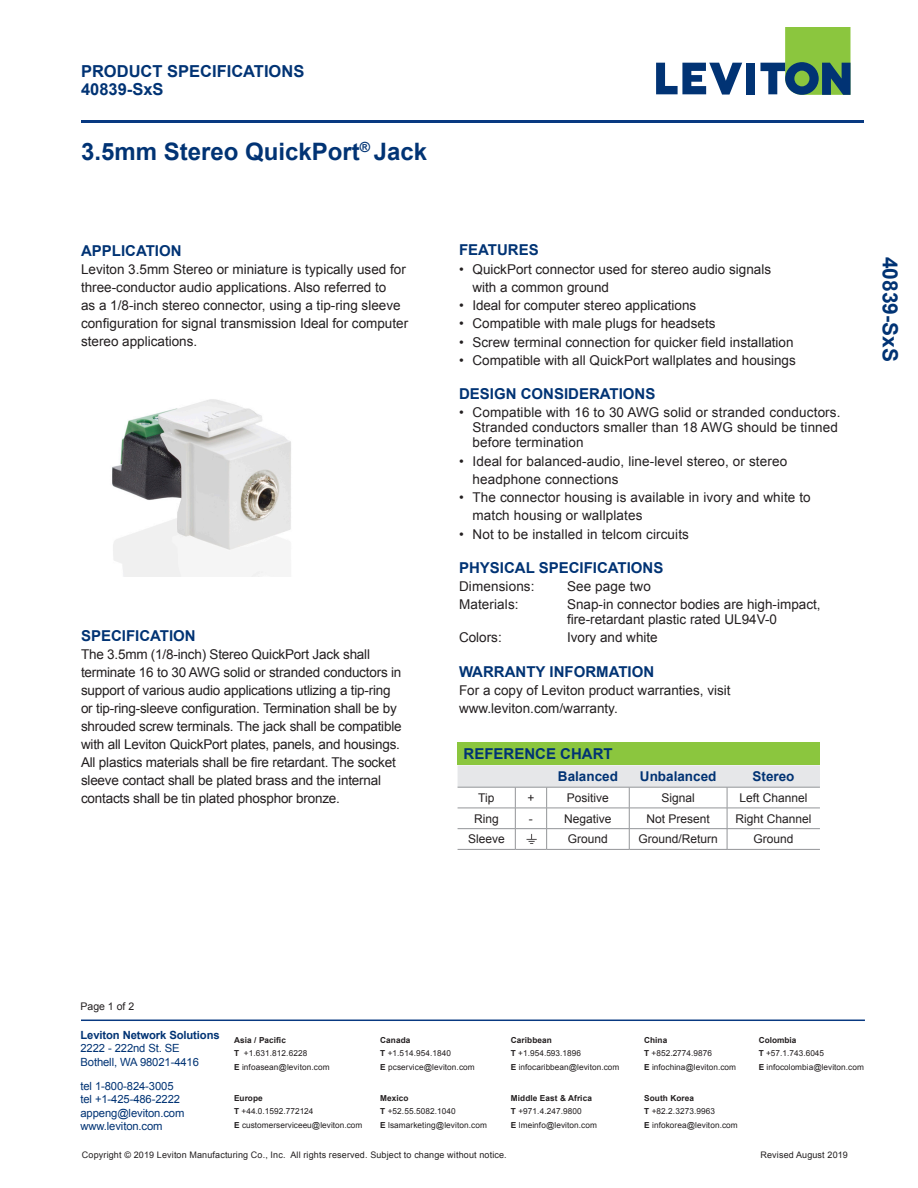
<style>
.page{position:relative;width:918px;height:1188px;background:#fff}
.page>*{position:absolute;margin:0;border:0;box-sizing:border-box;transform-origin:0 0}
.t1{font:700 24px "Arial";color:#013374}
.t2{font:700 21px "Arial";color:#013374}
.t3{font:700 16.5px "Arial";color:#013374}
.Subheads{font:700 15px "Arial";color:#013374}
.Bulletted{font:700 15px "Arial";color:#013374}
.Bulletted-2{font:13.5px/18px "Arial";color:#231f20}
.Body{font:13.5px "Arial";color:#231f20}
.Bulletted-3{font:700 13.5px "Arial";color:#013374}
.Bulletted-4{font:12px "Arial";color:#231f20}
.t4{font:11.25px/13.5px "Arial";letter-spacing:-.01em;color:#013374}
.t5{font:10.5px "Arial";color:#231f20}
.t6{font:9px "Arial";letter-spacing:.015em;color:#231f20}
.t7{font:8.25px/13.5px "Arial";letter-spacing:.01em;color:#231f20}
.t8{font:700 8.25px "Arial";letter-spacing:.005em;color:#231f20}
.s1{font-weight:700}
</style>
<div class="page">
<svg style="left:656px;top:63px;width:86px;height:32px"></svg>
<div style="left:746px;top:63px;width:9px;height:31px;background:#013374"></div>
<svg style="left:760px;top:27px;width:90px;height:68px"></svg>
<hr style="left:81px;top:120px;width:783px;height:3px;background:#083981">
<hr style="left:81px;top:1020px;width:784px;height:1px;background:#083981">
<div style="left:458px;top:742px;width:362px;height:23px;background:#8bc63e"></div>
<svg style="left:458px;top:765px;width:362px;height:84px"></svg>
<hr style="left:458px;top:849px;width:57px;height:1px;background:#939598">
<hr style="left:515px;top:849px;width:32px;height:1px;background:#939598">
<hr style="left:547px;top:849px;width:82px;height:1px;background:#939598">
<hr style="left:629px;top:849px;width:98px;height:1px;background:#939598">
<hr style="left:727px;top:849px;width:93px;height:1px;background:#939598">
<img style="left:520px;top:831px;width:23px;height:16px">
<img style="left:112px;top:399px;width:179px;height:178px">
<p class="t3" style="left:81px;top:60px;width:225px">PRODUCT SPECIFICATIONS</p>
<p class="t3" style="left:81px;top:78px;width:84px">40839-SxS</p>
<p class="t1" style="left:81px;top:136px;width:348px">3.5mm Stereo QuickPort<sup>®</sup> Jack</p>
<p class="Subheads" style="left:81px;top:240px;width:102px">APPLICATION</p>
<p class="Bulletted-2" style="left:81px;top:260px;width:329px">Leviton 3.5mm Stereo or miniature is typically used for three-conductor audio applications. Also referred to<br>as a 1/8-inch stereo connector, using a tip-ring sleeve configuration for signal transmission Ideal for computer stereo applications.</p>
<p class="Subheads" style="left:81px;top:626px;width:116px">SPECIFICATION</p>
<p class="Bulletted-2" style="left:81px;top:646px;width:322px">The 3.5mm (1/8-inch) Stereo QuickPort Jack shall terminate 16 to 30 AWG solid or stranded conductors in support of various audio applications utlizing a tip-ring or tip-ring-sleeve configuration. Termination shall be by shrouded screw terminals. The jack shall be compatible with all Leviton QuickPort plates, panels, and housings.<br>All plastics materials shall be fire retardant. The socket sleeve contact shall be plated brass and the internal contacts shall be tin plated phosphor bronze.</p>
<p class="Subheads" style="left:459px;top:240px;width:81px">FEATURES</p>
<p class="Bulletted-2" style="left:459px;top:260px;width:314px">• QuickPort connector used for stereo audio signals</p>
<p class="Bulletted-2" style="left:472px;top:278px;width:138px">with a common ground</p>
<p class="Bulletted-2" style="left:459px;top:297px;width:239px">• Ideal for computer stereo applications</p>
<p class="Bulletted-2" style="left:459px;top:315px;width:258px">• Compatible with male plugs for headsets</p>
<p class="Bulletted-2" style="left:459px;top:333px;width:336px">• Screw terminal connection for quicker field installation</p>
<p class="Bulletted-2" style="left:459px;top:351px;width:338px">• Compatible with all QuickPort wallplates and housings</p>
<p class="Subheads" style="left:459px;top:384px;width:198px">DESIGN CONSIDERATIONS</p>
<p class="Bulletted-2" style="left:472px;top:405px;width:370px;line-height:15px;text-indent:-14px">• Compatible with 16 to 30 AWG solid or stranded conductors.<br>Stranded conductors smaller than 18 AWG should be tinned before termination</p>
<p class="Bulletted-2" style="left:459px;top:452px;width:330px">• Ideal for balanced-audio, line-level stereo, or stereo</p>
<p class="Bulletted-2" style="left:472px;top:470px;width:148px">headphone connections</p>
<p class="Bulletted-2" style="left:459px;top:488px;width:353px">• The connector housing is available in ivory and white to</p>
<p class="Bulletted-2" style="left:472px;top:507px;width:172px">match housing or wallplates</p>
<p class="Bulletted-2" style="left:459px;top:525px;width:232px">• Not to be installed in telcom circuits</p>
<p class="Subheads" style="left:459px;top:558px;width:206px">PHYSICAL SPECIFICATIONS</p>
<p class="Bulletted-2" style="left:459px;top:577px;width:77px">Dimensions:</p>
<p class="Bulletted-2" style="left:567px;top:577px;width:86px">See page two</p>
<p class="Bulletted-2" style="left:459px;top:596px;width:61px">Materials:</p>
<p class="Bulletted-2" style="left:567px;top:596px;width:255px">Snap-in connector bodies are high-impact,</p>
<p class="Bulletted-2" style="left:567px;top:611px;width:212px">fire-retardant plastic rated UL94V-0</p>
<p class="Bulletted-2" style="left:459px;top:629px;width:44px">Colors:</p>
<p class="Bulletted-2" style="left:567px;top:629px;width:92px">Ivory and white</p>
<p class="Subheads" style="left:459px;top:661px;width:197px">WARRANTY INFORMATION</p>
<p class="Body" style="left:459px;top:681px;width:273px">For a copy of Leviton product warranties, visit</p>
<p class="Body" style="left:459px;top:699px;width:160px">www.leviton.com/warranty.</p>
<p class="Bulletted" style="left:464px;top:744px;width:151px">REFERENCE CHART</p>
<p class="Bulletted-3" style="left:558px;top:768px;width:62px">Balanced</p>
<p class="Bulletted-3" style="left:640px;top:768px;width:78px">Unbalanced</p>
<p class="Bulletted-3" style="left:753px;top:768px;width:44px">Stereo</p>
<p class="Bulletted-4" style="left:478px;top:790px;width:18px">Tip</p>
<p class="Bulletted-4" style="left:527px;top:790px;width:9px">+</p>
<p class="Bulletted-4" style="left:567px;top:790px;width:44px">Positive</p>
<p class="Bulletted-4" style="left:662px;top:790px;width:35px">Signal</p>
<p class="Bulletted-4" style="left:739px;top:790px;width:70px">Left Channel</p>
<p class="Bulletted-4" style="left:474px;top:811px;width:26px">Ring</p>
<p class="Bulletted-4" style="left:529px;top:811px;width:5px">-</p>
<p class="Bulletted-4" style="left:564px;top:811px;width:49px">Negative</p>
<p class="Bulletted-4" style="left:646px;top:811px;width:65px">Not Present</p>
<p class="Bulletted-4" style="left:735px;top:811px;width:78px">Right Channel</p>
<p class="Bulletted-4" style="left:468px;top:831px;width:38px">Sleeve</p>
<p class="Bulletted-4" style="left:568px;top:831px;width:42px">Ground</p>
<p class="Bulletted-4" style="left:638px;top:831px;width:81px">Ground/Return</p>
<p class="Bulletted-4" style="left:754px;top:831px;width:42px">Ground</p>
<p class="t2" style="left:904px;top:256px;width:107px;rotate:90deg">40839-SxS</p>
<p class="t5" style="left:80px;top:1000px;width:55px">Page 1 of 2</p>
<p class="t4" style="left:80px;top:1028px;width:141px"><span class="s1">Leviton Network Solutions<br></span>2222 - 222nd St. SE<br>Bothell, WA 98021-4416</p>
<p class="t4" style="left:80px;top:1079px;width:95px">tel 1-800-824-3005</p>
<p class="t4" style="left:80px;top:1092px;width:101px">tel +1-425-486-2222</p>
<p class="t4" style="left:80px;top:1106px;width:105px">appeng@leviton.com</p>
<p class="t4" style="left:80px;top:1119px;width:84px">www.leviton.com</p>
<p class="t6" style="left:82px;top:1149px;width:426px">Copyright © 2019 Leviton Manufacturing Co., Inc. All rights reserved. Subject to change without notice.</p>
<p class="t6" style="left:760px;top:1149px;width:89px">Revised August 2019</p>
<p class="t7" style="left:234px;top:1033px;width:97px"><span class="s1">Asia / Pacific<br>T</span> +1.631.812.6228<br><span class="s1">E</span> infoasean@leviton.com</p>
<p class="t7" style="left:380px;top:1033px;width:96px"><span class="s1">Canada<br>T</span> +1.514.954.1840<br><span class="s1">E</span> pcservice@leviton.com</p>
<p class="t7" style="left:511px;top:1033px;width:110px"><span class="s1">Caribbean<br>T</span> +1.954.593.1896<br><span class="s1">E</span> infocaribbean@leviton.com</p>
<p class="t8" style="left:644px;top:1034px;width:25px">China</p>
<p class="t8" style="left:759px;top:1034px;width:39px">Colombia</p>
<p class="t7" style="left:759px;top:1046px;width:107px"><span class="s1">T</span> +57.1.743.6045<br><span class="s1">E</span> infocolombia@leviton.com</p>
<p class="t7" style="left:644px;top:1046px;width:93px"><span class="s1">T</span> +852.2774.9876<br><span class="s1">E</span> infochina@leviton.com</p>
<p class="t7" style="left:234px;top:1091px;width:130px"><span class="s1">Europe<br>T</span> +44.0.1592.772124<br><span class="s1">E</span> customerserviceeu@leviton.com</p>
<p class="t7" style="left:380px;top:1091px;width:108px"><span class="s1">Mexico<br>T</span> +52.55.5082.1040<br><span class="s1">E</span> lsamarketing@leviton.com</p>
<p class="t7" style="left:511px;top:1091px;width:88px"><span class="s1">Middle East &amp; Africa<br>T</span> +971.4.247.9800<br><span class="s1">E</span> lmeinfo@leviton.com</p>
<p class="t7" style="left:644px;top:1091px;width:95px"><span class="s1">South Korea<br>T</span> +82.2.3273.9963<br><span class="s1">E</span> infokorea@leviton.com</p>
</div>
